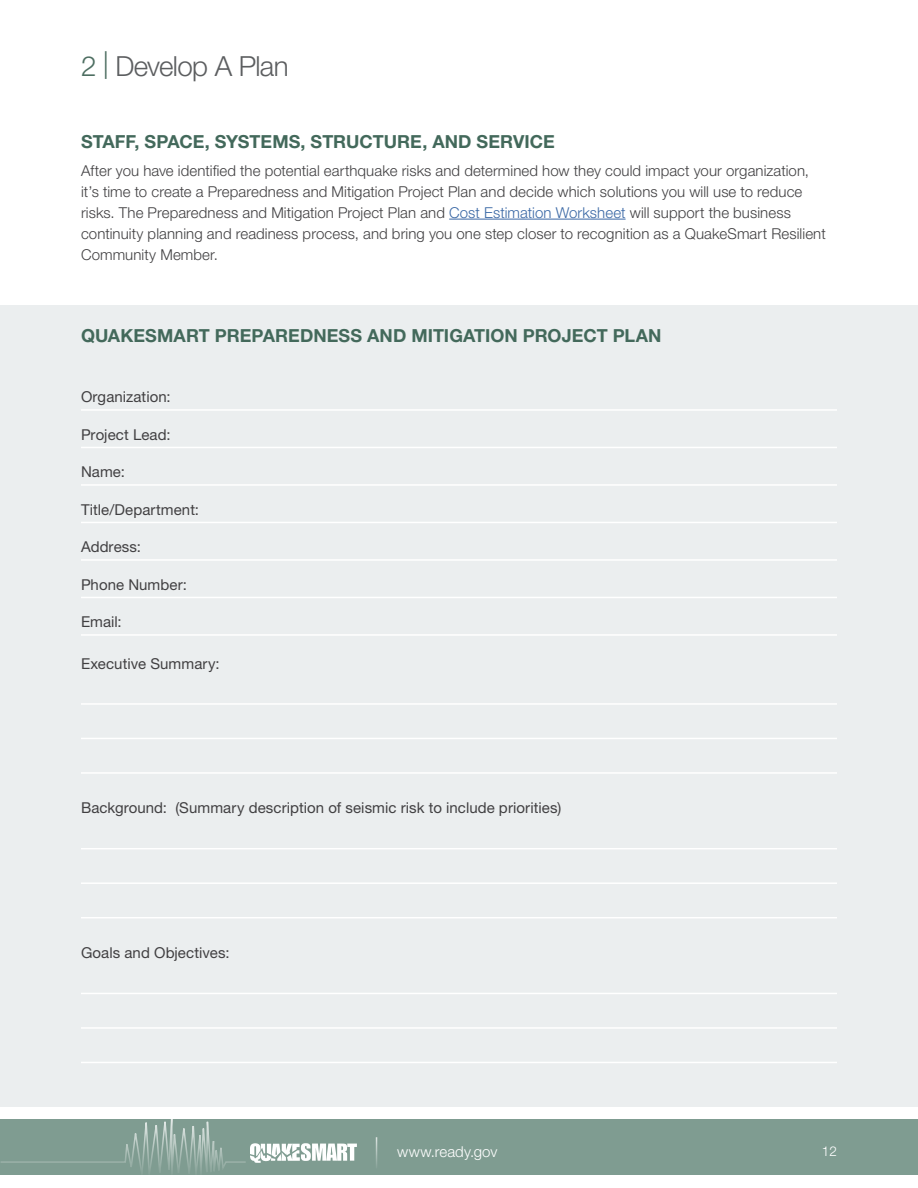
<style>
.page{position:relative;width:918px;height:1188px;background:#fff}
.page>*{position:absolute;margin:0;border:0;box-sizing:border-box;transform-origin:0 0}
.t1{font:300 27.75px "Helvetica Neue LT Std";letter-spacing:-.025em;color:#5c5e60}
.t2{font:700 18px "Helvetica Neue LT Std";letter-spacing:.005em;color:#43695b}
.t3{font:300 15px/21px "Helvetica Neue LT Std";letter-spacing:.005em;color:#414042}
.t4{font:15px "Helvetica Neue LT Std";letter-spacing:.005em;color:#414042}
.t5{font:300 15px "Helvetica Neue LT Std";letter-spacing:.01em;color:#fff}
.t6{font:300 13.5px "Helvetica Neue LT Std";color:#fff}
.s1{color:#4d6e61}
.s2{color:#3a68a5}
</style>
<div class="page">
<div style="left:0;top:1119px;width:918px;height:55px;background:#7f9c91"></div>
<svg style="left:0;top:1119px;width:357px;height:56px"></svg>
<hr style="left:376px;top:1137px;width:1px;height:32px;background:#fff">
<div style="left:0;top:306px;width:918px;height:801px;background:#ebeeef"></div>
<hr style="left:81px;top:409px;width:756px;height:2px;background:#fff">
<hr style="left:81px;top:447px;width:756px;height:1px;background:#fff">
<hr style="left:81px;top:484px;width:756px;height:2px;background:#fff">
<hr style="left:81px;top:522px;width:756px;height:1px;background:#fff">
<hr style="left:81px;top:559px;width:756px;height:2px;background:#fff">
<hr style="left:81px;top:597px;width:756px;height:1px;background:#fff">
<hr style="left:81px;top:634px;width:756px;height:2px;background:#fff">
<hr style="left:81px;top:703px;width:756px;height:2px;background:#fff">
<hr style="left:81px;top:738px;width:756px;height:1px;background:#fff">
<hr style="left:81px;top:772px;width:756px;height:2px;background:#fff">
<hr style="left:81px;top:848px;width:756px;height:1px;background:#fff">
<hr style="left:81px;top:882px;width:756px;height:2px;background:#fff">
<hr style="left:81px;top:917px;width:756px;height:1px;background:#fff">
<hr style="left:81px;top:993px;width:756px;height:1px;background:#fff">
<hr style="left:81px;top:1027px;width:756px;height:2px;background:#fff">
<hr style="left:81px;top:1062px;width:756px;height:1px;background:#fff">
<hr style="left:449px;top:219px;width:177px;height:1px;background:#3a68a5">
<h3 class="t1" style="left:81px;top:49px;width:209px"><span class="s1">2 |</span> Develop A Plan</h3>
<p class="t2" style="left:81px;top:130px;width:475px">STAFF, SPACE, SYSTEMS, STRUCTURE, AND SERVICE</p>
<p class="t3" style="left:81px;top:159px;width:746px">After you have identified the potential earthquake risks and determined how they could impact your organization, it’s time to create a Preparedness and Mitigation Project Plan and decide which solutions you will use to reduce risks. The Preparedness and Mitigation Project Plan and <span class="s2">Cost Estimation Worksheet</span> will support the business continuity planning and readiness process, and bring you one step closer to recognition as a QuakeSmart Resilient Community Member.</p>
<p class="t2" style="left:81px;top:325px;width:582px">QUAKESMART PREPAREDNESS AND MITIGATION PROJECT PLAN</p>
<p class="t4" style="left:81px;top:388px;width:91px">Organization:</p>
<p class="t4" style="left:81px;top:426px;width:91px">Project Lead:</p>
<p class="t4" style="left:81px;top:463px;width:45px">Name:</p>
<p class="t4" style="left:81px;top:501px;width:120px">Title/Department:</p>
<p class="t4" style="left:81px;top:538px;width:62px">Address:</p>
<p class="t4" style="left:81px;top:576px;width:107px">Phone Number:</p>
<p class="t4" style="left:81px;top:613px;width:42px">Email:</p>
<p class="t4" style="left:81px;top:654px;width:140px">Executive Summary:</p>
<p class="t4" style="left:81px;top:799px;width:482px">Background: (Summary description of seismic risk to include priorities)</p>
<p class="t4" style="left:81px;top:944px;width:150px">Goals and Objectives:</p>
<p class="t5" style="left:397px;top:1142px;width:102px">www.ready.gov</p>
<p class="t6" style="left:822px;top:1143px;width:17px">12</p>
</div>
